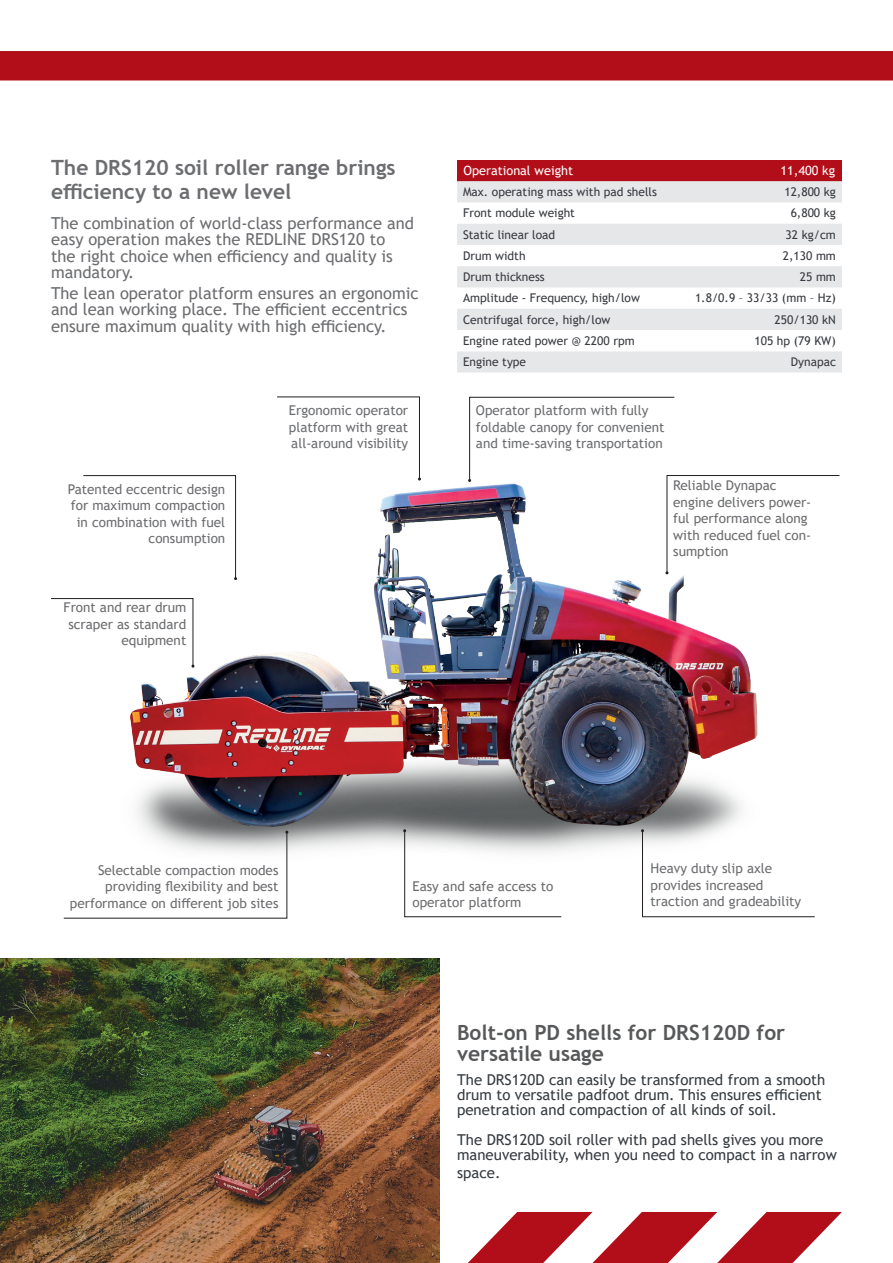
<style>
.page{position:relative;width:893px;height:1263px;background:#fff}
.page>*{position:absolute;margin:0;border:0;box-sizing:border-box;transform-origin:0 0}
.t1{font:700 21px/24px "Trebuchet MS";color:#6c6d70}
.t2{font:700 21px/21px "Trebuchet MS";color:#57585a}
.t3{font:16.5px/16.5px "Trebuchet MS";color:#6c6d70}
.t4{font:15px/15px "Trebuchet MS";color:#353b40}
.t5{font:13.5px/16.5px "Trebuchet MS";color:#6c6d70}
.t6{font:12.75px "Trebuchet MS";color:#fff}
.t7{font:12px "Trebuchet MS";color:#373a3f}
</style>
<div class="page">
<img style="left:0;top:980px;width:439px;height:283px">
<div style="left:457px;top:160px;width:385px;height:21px;background:#b20e19"></div>
<svg style="left:457px;top:181px;width:385px;height:149px;fill:#e6e7e9"></svg>
<div style="left:0;top:51px;width:893px;height:29px;background:#b20e19"></div>
<img style="left:0;top:351px;width:842px;height:629px">
<svg style="left:468px;top:396px;width:372px;height:178px"></svg>
<svg style="left:276px;top:396px;width:145px;height:84px"></svg>
<svg style="left:83px;top:475px;width:154px;height:105px"></svg>
<svg style="left:50px;top:598px;width:144px;height:70px"></svg>
<svg style="left:63px;top:831px;width:225px;height:88px"></svg>
<svg style="left:403px;top:829px;width:159px;height:88px"></svg>
<svg style="left:641px;top:829px;width:174px;height:88px"></svg>
<svg style="left:468px;top:1212px;width:374px;height:51px"></svg>
<h1 class="t1" style="left:51px;top:156px;width:346px">The DRS120 soil roller range brings efficiency to a new level</h1>
<p class="t3" style="left:51px;top:214px;width:364px">The combination of world-class performance and easy operation makes the REDLINE DRS120 to the right choice when efficiency and quality is mandatory.</p>
<p class="t3" style="left:51px;top:285px;width:369px">The lean operator platform ensures an ergonomic and lean working place. The efficient eccentrics ensure maximum quality with high efficiency.</p>
<p class="t5" style="left:68px;top:481px;width:159px;text-align:right">Patented eccentric design for maximum compaction in combination with fuel consumption</p>
<p class="t5" style="left:64px;top:599px;width:124px;text-align:right">Front and rear drum scraper as standard equipment</p>
<p class="t5" style="left:289px;top:402px;width:121px;text-align:justify">Ergonomic operator platform with great all-around visibility</p>
<p class="t6" style="left:463px;top:162px;width:111px">Operational weight</p>
<p class="t6" style="left:780px;top:162px;width:56px">11,400 kg</p>
<p class="t7" style="left:463px;top:184px;width:195px">Max. operating mass with pad shells</p>
<p class="t7" style="left:784px;top:184px;width:53px">12,800 kg</p>
<p class="t7" style="left:463px;top:205px;width:113px">Front module weight</p>
<p class="t7" style="left:791px;top:205px;width:47px">6,800 kg</p>
<p class="t7" style="left:463px;top:227px;width:94px">Static linear load</p>
<p class="t7" style="left:785px;top:227px;width:52px">32 kg/cm</p>
<p class="t7" style="left:463px;top:248px;width:64px">Drum width</p>
<p class="t7" style="left:783px;top:248px;width:55px">2,130 mm</p>
<p class="t7" style="left:463px;top:269px;width:83px">Drum thickness</p>
<p class="t7" style="left:800px;top:269px;width:38px">25 mm</p>
<p class="t7" style="left:463px;top:290px;width:178px">Amplitude - Frequency, high/low</p>
<p class="t7" style="left:695px;top:290px;width:142px">1.8/0.9 – 33/33 (mm – Hz)</p>
<p class="t7" style="left:463px;top:312px;width:149px">Centrifugal force, high/low</p>
<p class="t7" style="left:775px;top:312px;width:63px">250/130 kN</p>
<p class="t7" style="left:463px;top:333px;width:173px">Engine rated power @ 2200 rpm</p>
<p class="t7" style="left:754px;top:333px;width:83px">105 hp (79 KW)</p>
<p class="t7" style="left:463px;top:354px;width:65px">Engine type</p>
<p class="t7" style="left:791px;top:354px;width:47px">Dynapac</p>
<p class="t5" style="left:476px;top:402px;width:190px">Operator platform with fully foldable canopy for convenient and time-saving transportation</p>
<p class="t5" style="left:673px;top:477px;width:139px">Reliable Dynapac engine delivers power&shy;ful performance along with reduced fuel con&shy;sumption</p>
<p class="t5" style="left:70px;top:861px;width:210px;text-align:right">Selectable compaction modes providing flexibility and best performance on different job sites</p>
<p class="t5" style="left:412px;top:877px;width:142px">Easy and safe access to operator platform</p>
<p class="t5" style="left:651px;top:860px;width:152px">Heavy duty slip axle provides increased traction and gradeability</p>
<h1 class="t2" style="left:457px;top:1022px;width:330px">Bolt-on PD shells for DRS120D for versatile usage</h1>
<p class="t4" style="left:457px;top:1072px;width:370px">The DRS120D can easily be transformed from a smooth drum to versatile padfoot drum. This ensures efficient penetration and compaction of all kinds of soil.</p>
<p class="t4" style="left:457px;top:1132px;width:381px">The DRS120D soil roller with pad shells gives you more maneuverability, when you need to compact in a narrow</p>
<p class="t4" style="left:457px;top:1165px;width:45px">space.</p>
</div>
